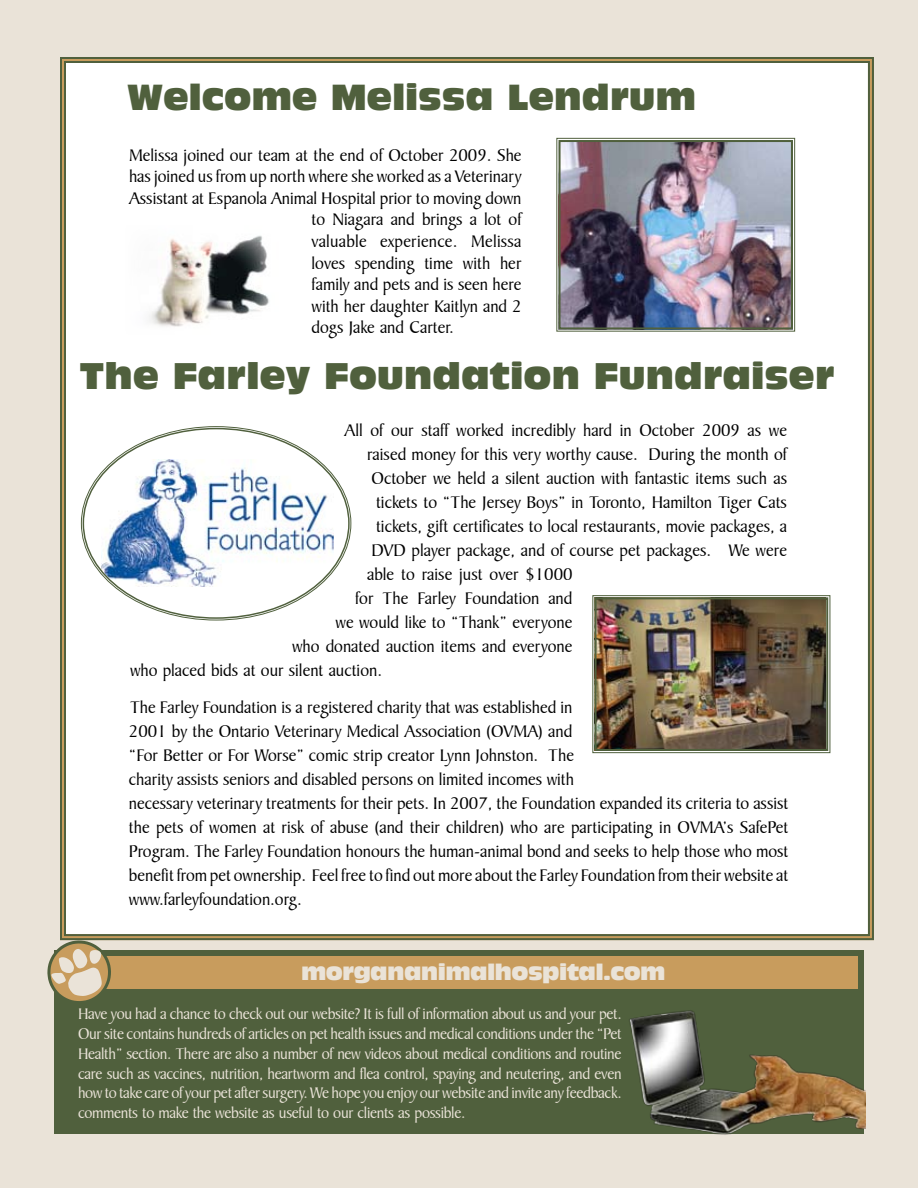
<style>
.page{position:relative;width:918px;height:1188px;background:#eae3d8}
.page>*{position:absolute;margin:0;border:0;box-sizing:border-box;transform-origin:0 0}
.t1{font:34.5px "Antique Olive Compact";color:#50603d}
.t2{font:33.75px "Antique Olive Compact";color:#50603d}
.t3{font:21px "Antique Olive Compact";letter-spacing:-.025em;color:#eae3d8}
.t4{font:18px/24px "Baker Signet BT";color:#000}
.t5{font:16.5px/19.8px "Baker Signet BT";letter-spacing:-.02em;color:#eae3d8;text-align:justify}
</style>
<div class="page">
<div style="left:60px;top:57px;width:814px;height:884px;background:#fff"></div>
<div style="left:54px;top:950px;width:810px;height:184px;background:#50603d"></div>
<img style="left:592px;top:595px;width:239px;height:158px">
<div style="left:595px;top:597px;width:233px;height:154px;border:2px solid #50603d"></div>
<img style="left:629px;top:1010px;width:236px;height:125px">
<div style="left:54px;top:957px;width:804px;height:32px;background:#c89c5d"></div>
<svg style="left:47px;top:939px;width:66px;height:62px"></svg>
<img style="left:101px;top:459px;width:233px;height:128px">
<img style="left:556px;top:138px;width:239px;height:194px">
<div style="left:559px;top:140px;width:234px;height:189px;border:2px solid #50603d"></div>
<img style="left:125px;top:225px;width:153px;height:109px">
<h2 class="t2" style="left:127px;top:74px;width:570px">Welcome Melissa Lendrum</h2>
<p class="t4" style="left:129px;top:143px;width:394px">Melissa joined our team at the end of October 2009. She</p>
<p class="t4" style="left:129px;top:165px;width:394px">has joined us from up north where she worked as a Veterinary</p>
<p class="t4" style="left:129px;top:186px;width:394px">Assistant at Espanola Animal Hospital prior to moving down</p>
<p class="t4" style="left:312px;top:208px;width:212px">to Niagara and brings a lot of</p>
<p class="t4" style="left:312px;top:229px;width:211px">valuable experience. Melissa</p>
<p class="t4" style="left:312px;top:251px;width:212px">loves spending time with her</p>
<p class="t4" style="left:312px;top:273px;width:212px">family and pets and is seen here</p>
<p class="t4" style="left:312px;top:294px;width:212px">with her daughter Kaitlyn and 2</p>
<p class="t4" style="left:312px;top:316px;width:144px">dogs Jake and Carter.</p>
<h1 class="t1" style="left:80px;top:353px;width:756px">The Farley Foundation Fundraiser</h1>
<p class="t4" style="left:345px;top:418px;width:444px">All of our staff worked incredibly hard in October 2009 as we</p>
<p class="t4" style="left:367px;top:442px;width:422px">raised money for this very worthy cause. During the month of</p>
<p class="t4" style="left:372px;top:466px;width:417px">October we held a silent auction with fantastic items such as</p>
<p class="t4" style="left:376px;top:490px;width:412px">tickets to “The Jersey Boys” in Toronto, Hamilton Tiger Cats</p>
<p class="t4" style="left:376px;top:514px;width:413px">tickets, gift certificates to local restaurants, movie packages, a</p>
<p class="t4" style="left:372px;top:538px;width:417px">DVD player package, and of course pet packages. We were</p>
<p class="t4" style="left:367px;top:562px;width:207px">able to raise just over $1000</p>
<p class="t4" style="left:355px;top:586px;width:219px">for The Farley Foundation and</p>
<p class="t4" style="left:336px;top:610px;width:238px">we would like to “Thank” everyone</p>
<p class="t4" style="left:292px;top:634px;width:282px">who donated auction items and everyone</p>
<p class="t4" style="left:130px;top:658px;width:254px">who placed bids at our silent auction.</p>
<p class="t4" style="left:129px;top:695px;width:661px">The Farley Foundation is a registered charity that was established in<br>2001 by the Ontario Veterinary Medical Association (OVMA) and<br>“For Better or For Worse” comic strip creator Lynn Johnston. The<br>charity assists seniors and disabled persons on limited incomes with<br>necessary veterinary treatments for their pets. In 2007, the Foundation expanded its criteria to assist the pets of women at risk of abuse (and their children) who are participating in OVMA’s SafePet Program. The Farley Foundation honours the human-animal bond and seeks to help those who most benefit from pet ownership. Feel free to find out more about the Farley Foundation from their website at www.farleyfoundation.org.</p>
<p class="t3" style="left:301px;top:957px;width:366px">morgananimalhospital.com</p>
<p class="t5" style="left:78px;top:1004px;width:545px">Have you had a chance to check out our website? It is full of information about us and your pet.<br>Our site contains hundreds of articles on pet health issues and medical conditions under the “Pet Health” section. There are also a number of new videos about medical conditions and routine care such as vaccines, nutrition, heartworm and flea control, spaying and neutering, and even how to take care of your pet after surgery. We hope you enjoy our website and invite any feedback. comments to make the website as useful to our clients as possible.</p>
</div>
